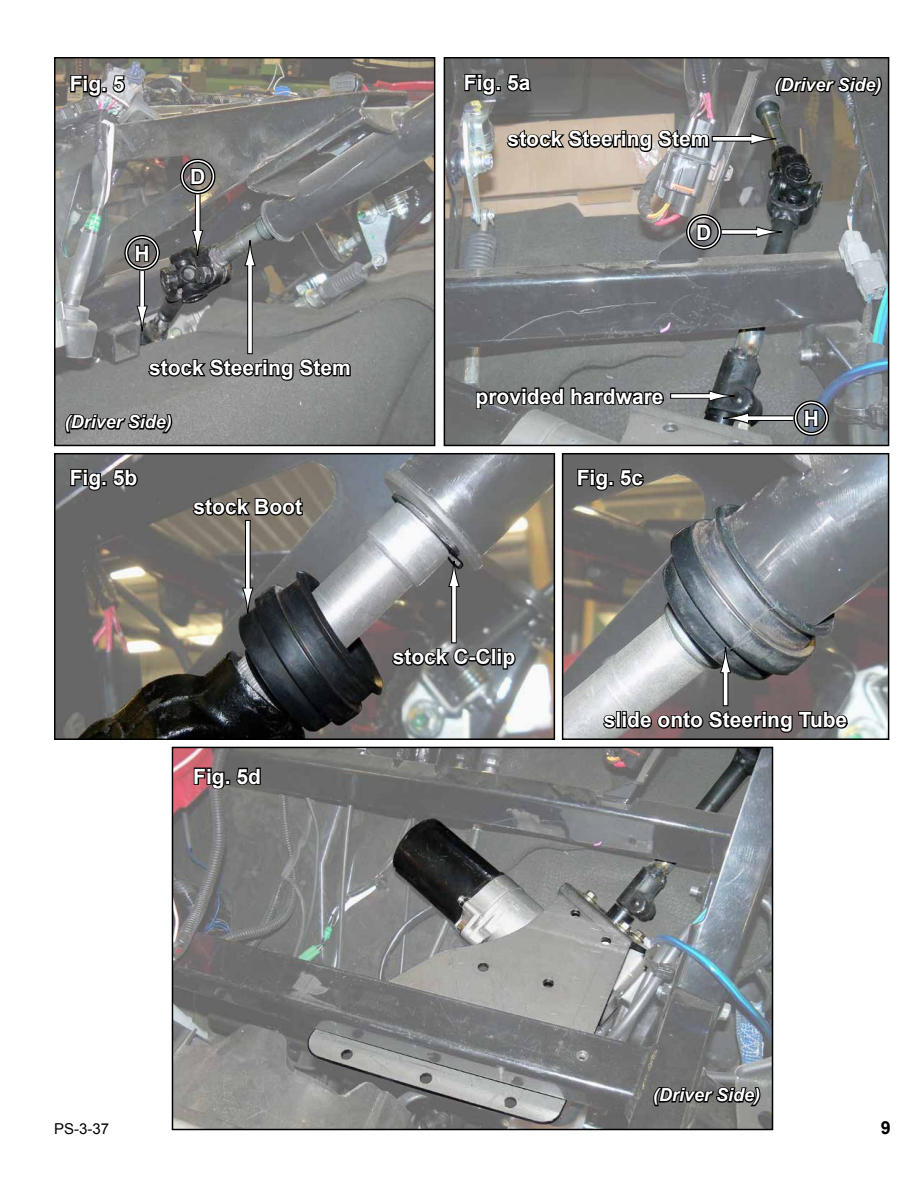
<style>
.page{position:relative;width:918px;height:1188px;background:#fff}
.page>*{position:absolute;margin:0;border:0;box-sizing:border-box;transform-origin:0 0}
.t1{font:700 21px "Arial";color:#fff}
.t2{font:italic 700 18px "Arial";color:#fff}
.t3{font:700 18px "Arial";color:#000}
.t4{font:15px "Arial";color:#000}
</style>
<div class="page">
<img style="left:565px;top:456px;width:321px;height:281px">
<div style="left:562px;top:453px;width:327px;height:287px;border:2px solid #000"></div>
<svg style="left:576px;top:468px;width:69px;height:24px;background:#3f3e3c"></svg>
<div style="left:723px;top:672px;width:5px;height:34px;background:#fff"></div>
<div style="left:723px;top:672px;width:5px;height:34px;border:1px solid #000"></div>
<svg style="left:720px;top:648px;width:12px;height:25px"></svg>
<svg style="left:602px;top:697px;width:247px;height:38px;background:#605b5c"></svg>
<img style="left:57px;top:456px;width:495px;height:281px">
<div style="left:54px;top:453px;width:501px;height:287px;border:2px solid #000"></div>
<svg style="left:69px;top:468px;width:70px;height:24px;background:#414143"></svg>
<hr style="left:246px;top:520px;width:4px;height:68px;background:#fff">
<div style="left:245px;top:520px;width:5px;height:69px;border:1px solid #000"></div>
<svg style="left:242px;top:587px;width:12px;height:27px"></svg>
<svg style="left:191px;top:484px;width:113px;height:33px;background:#55514b"></svg>
<svg style="left:390px;top:634px;width:127px;height:37px;background:#565758"></svg>
<hr style="left:452px;top:586px;width:4px;height:57px;background:#fff">
<div style="left:451px;top:586px;width:6px;height:57px;border:1px solid #000"></div>
<svg style="left:448px;top:562px;width:12px;height:25px"></svg>
<img style="left:57px;top:60px;width:375px;height:383px">
<div style="left:54px;top:57px;width:381px;height:389px;border:2px solid #000"></div>
<svg style="left:147px;top:345px;width:205px;height:37px;background:#656665"></svg>
<hr style="left:140px;top:267px;width:4px;height:39px;background:#fff">
<div style="left:139px;top:267px;width:6px;height:40px;border:1px solid #000"></div>
<svg style="left:136px;top:305px;width:12px;height:27px"></svg>
<svg style="left:134px;top:243px;width:16px;height:20px"></svg>
<div style="left:124px;top:235px;width:36px;height:36px;border:4px solid #fff;border-radius:50%"></div>
<div style="left:124px;top:235px;width:36px;height:36px;border:1px solid #000;border-radius:50%"></div>
<div style="left:127px;top:238px;width:30px;height:30px;border:1px solid #000;border-radius:50%"></div>
<div style="left:195px;top:192px;width:5px;height:39px;background:#fff"></div>
<div style="left:195px;top:191px;width:5px;height:40px;border:1px solid #000"></div>
<svg style="left:192px;top:230px;width:12px;height:26px"></svg>
<svg style="left:189px;top:166px;width:18px;height:20px"></svg>
<div style="left:180px;top:159px;width:36px;height:35px;border:4px solid #fff;border-radius:50%"></div>
<div style="left:180px;top:159px;width:36px;height:35px;border:1px solid #000;border-radius:50%"></div>
<div style="left:183px;top:162px;width:30px;height:29px;border:1px solid #000;border-radius:50%"></div>
<svg style="left:63px;top:413px;width:111px;height:21px;background:#494949"></svg>
<svg style="left:69px;top:74px;width:58px;height:25px"></svg>
<hr style="left:248px;top:265px;width:4px;height:89px;background:#fff">
<div style="left:247px;top:265px;width:6px;height:89px;border:1px solid #000"></div>
<svg style="left:244px;top:241px;width:12px;height:25px"></svg>
<img style="left:447px;top:60px;width:439px;height:383px">
<div style="left:444px;top:57px;width:445px;height:389px;border:2px solid #000"></div>
<svg style="left:773px;top:75px;width:111px;height:22px;background:#3a3a39"></svg>
<hr style="left:748px;top:416px;width:48px;height:4px;background:#fff">
<div style="left:748px;top:416px;width:49px;height:5px;border:1px solid #000"></div>
<svg style="left:723px;top:412px;width:26px;height:12px"></svg>
<svg style="left:803px;top:409px;width:17px;height:19px"></svg>
<div style="left:793px;top:400px;width:36px;height:36px;border:4px solid #fff;border-radius:50%"></div>
<div style="left:793px;top:400px;width:36px;height:36px;border:1px solid #000;border-radius:50%"></div>
<div style="left:796px;top:403px;width:30px;height:30px;border:1px solid #000;border-radius:50%"></div>
<svg style="left:475px;top:384px;width:191px;height:26px;background:#4b4e4e"></svg>
<hr style="left:718px;top:230px;width:39px;height:4px;background:#fff">
<div style="left:718px;top:229px;width:39px;height:6px;border:1px solid #000"></div>
<svg style="left:756px;top:226px;width:26px;height:12px"></svg>
<svg style="left:696px;top:222px;width:17px;height:20px"></svg>
<div style="left:686px;top:214px;width:36px;height:36px;border:4px solid #fff;border-radius:50%"></div>
<div style="left:686px;top:214px;width:36px;height:36px;border:1px solid #000;border-radius:50%"></div>
<div style="left:689px;top:217px;width:30px;height:30px;border:1px solid #000;border-radius:50%"></div>
<hr style="left:671px;top:394px;width:39px;height:4px;background:#fff">
<div style="left:670px;top:393px;width:40px;height:6px;border:1px solid #000"></div>
<svg style="left:709px;top:390px;width:26px;height:12px"></svg>
<svg style="left:463px;top:71px;width:70px;height:26px;background:#424343"></svg>
<svg style="left:505px;top:116px;width:205px;height:38px;background:#8a827a"></svg>
<hr style="left:712px;top:137px;width:39px;height:4px;background:#fff">
<div style="left:712px;top:136px;width:40px;height:5px;border:1px solid #000"></div>
<svg style="left:750px;top:133px;width:27px;height:12px"></svg>
<img style="left:175px;top:750px;width:595px;height:377px">
<div style="left:172px;top:747px;width:601px;height:383px;border:2px solid #000"></div>
<svg style="left:652px;top:1085px;width:110px;height:22px;background:#40403f"></svg>
<svg style="left:193px;top:766px;width:69px;height:25px;background:#4c3e40"></svg>
<p class="t1" style="left:464px;top:69px;width:68px">Fig. 5a</p>
<p class="t1" style="left:508px;top:125px;width:203px">stock Steering Stem</p>
<p class="t1" style="left:70px;top:70px;width:56px">Fig. 5</p>
<p class="t2" style="left:775px;top:73px;width:109px">(Driver Side)</p>
<p class="t1" style="left:135px;top:239px;width:17px">H</p>
<p class="t1" style="left:190px;top:163px;width:17px">D</p>
<p class="t1" style="left:149px;top:354px;width:203px">stock Steering Stem</p>
<p class="t2" style="left:65px;top:410px;width:109px">(Driver Side)</p>
<p class="t1" style="left:70px;top:464px;width:69px">Fig. 5b</p>
<p class="t1" style="left:194px;top:493px;width:110px">stock Boot</p>
<p class="t1" style="left:696px;top:218px;width:17px">D</p>
<p class="t1" style="left:476px;top:382px;width:189px">provided hardware</p>
<p class="t1" style="left:577px;top:464px;width:68px">Fig. 5c</p>
<p class="t1" style="left:804px;top:404px;width:17px">H</p>
<p class="t1" style="left:193px;top:762px;width:69px">Fig. 5d</p>
<p class="t1" style="left:393px;top:643px;width:124px">stock C-Clip</p>
<p class="t1" style="left:604px;top:706px;width:245px">slide onto Steering Tube</p>
<p class="t2" style="left:653px;top:1083px;width:109px">(Driver Side)</p>
<p class="t4" style="left:54px;top:1119px;width:57px">PS-3-37</p>
<p class="t3" style="left:881px;top:1116px;width:12px">9</p>
</div>
